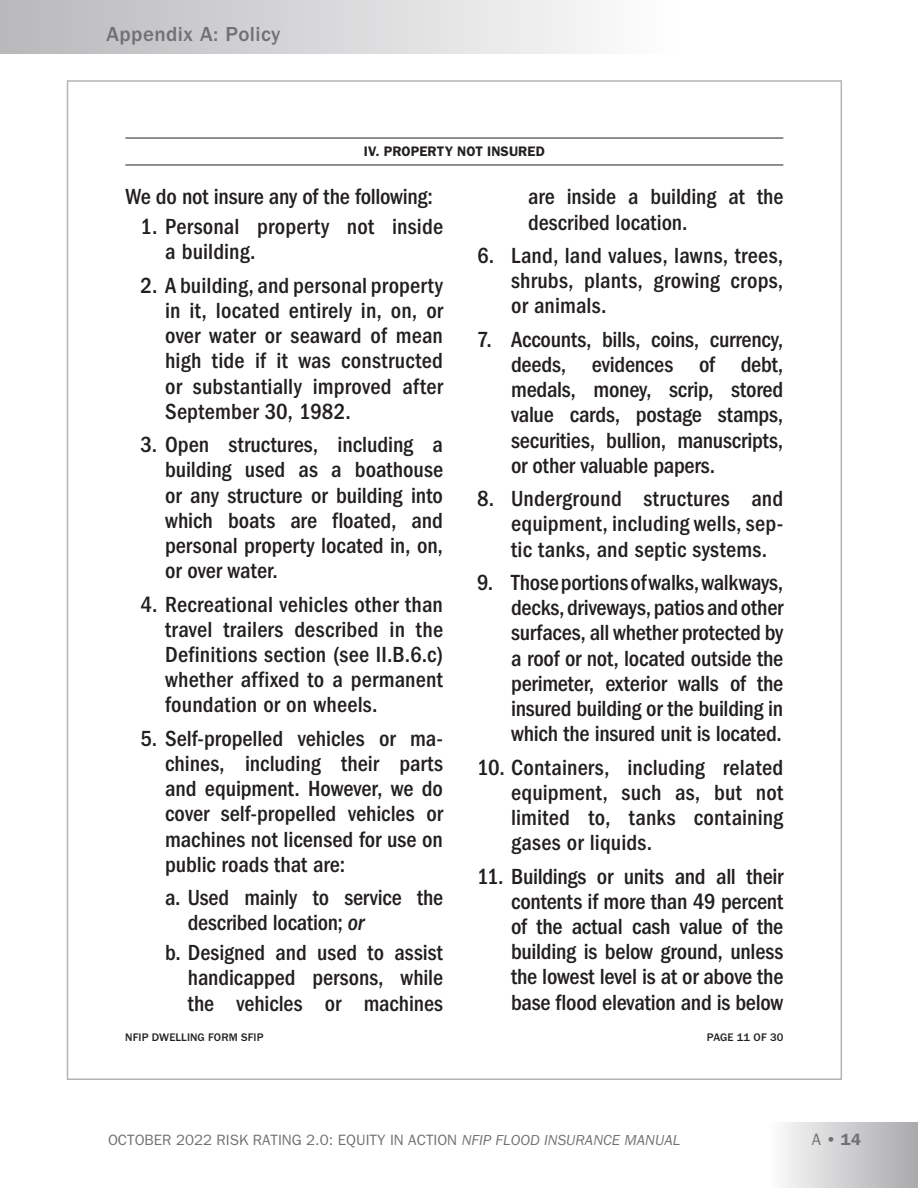
<style>
.page{position:relative;width:918px;height:1188px;background:#fff}
.page>*{position:absolute;margin:0;border:0;box-sizing:border-box;transform-origin:0 0}
.t1{font:500 condensed 22.65px/25.2px "ITC Franklin Gothic Std";color:#231f20;text-align:justify}
.t2{font:500 21px "ITC Franklin Gothic Std";letter-spacing:.02em;color:#717074}
.t3{font:600 16.5px "ITC Franklin Gothic Std";color:#717074}
.t4{font:15px "ITC Franklin Gothic Std";color:#717074}
.t5{font:600 13.8px "ITC Franklin Gothic Std";letter-spacing:.005em;color:#231f20}
.t6{font:500 11.4px "ITC Franklin Gothic Std";letter-spacing:.01em;color:#231f20}
.s1{font-style:italic}
.s2{font-weight:400}
</style>
<div class="page">
<div style="left:770px;top:1122px;width:148px;height:66px;background:linear-gradient(to right,#fbfbfc,#a9a9ac)"></div>
<div style="left:0;top:0;width:673px;height:54px;background:linear-gradient(to right,#b8b7ba,#fcfcfd)"></div>
<hr style="left:125px;top:165px;width:658px;height:1px;background:#231f20">
<hr style="left:125px;top:138px;width:658px;height:1px;background:#231f20">
<p class="t2" style="left:106px;top:23px;width:176px">Appendix A: Policy</p>
<h2 class="t5" style="left:364px;top:144px;width:183px">IV. PROPERTY NOT INSURED</h2>
<p class="t1" style="left:125px;top:184px;width:309px">We do not insure any of the following:</p>
<p class="t1" style="left:165px;top:214px;width:279px;text-indent:-25px">1. Personal property not inside a building.</p>
<p class="t1" style="left:165px;top:273px;width:279px;text-indent:-25px">2. A building, and personal property in it, located entirely in, on, or over water or seaward of mean high tide if it was constructed or substantially improved after September 30, 1982.</p>
<p class="t1" style="left:165px;top:432px;width:279px;text-indent:-25px">3. Open structures, including a building used as a boathouse or any structure or building into which boats are floated, and personal property located in, on, or over water.</p>
<p class="t1" style="left:165px;top:592px;width:279px;text-indent:-25px">4. Recreational vehicles other than travel trailers described in the Definitions section (see II.B.6.c) whether affixed to a permanent foundation or on wheels.</p>
<p class="t1" style="left:165px;top:726px;width:279px;text-indent:-25px">5. Self-propelled vehicles or ma&shy;chines, including their parts and equipment. However, we do cover self-propelled vehicles or machines not licensed for use on public roads that are:</p>
<p class="t1" style="left:188px;top:885px;width:257px;text-indent:-23px">a. Used mainly to service the described location; <span class="s1">or</span></p>
<p class="t1" style="left:188px;top:940px;width:257px;text-indent:-23px">b. Designed and used to assist handicapped persons, while the vehicles or machines</p>
<p class="t1" style="left:528px;top:184px;width:257px">are inside a building at the described location.</p>
<p class="t1" style="left:511px;top:243px;width:274px;text-indent:-34px">6. Land, land values, lawns, trees, shrubs, plants, growing crops, or animals.</p>
<p class="t1" style="left:511px;top:327px;width:274px;text-indent:-34px">7. Accounts, bills, coins, currency, deeds, evidences of debt, medals, money, scrip, stored value cards, postage stamps, securities, bullion, manuscripts, or other valuable papers.</p>
<p class="t1" style="left:511px;top:486px;width:274px;text-indent:-34px">8. Underground structures and equipment, including wells, sep&shy;tic tanks, and septic systems.</p>
<p class="t1" style="left:511px;top:570px;width:274px;text-indent:-34px">9. Those portions of walks, walkways, decks, driveways, patios and other surfaces, all whether protected by a roof or not, located outside the perimeter, exterior walls of the insured building or the building in which the insured unit is located.</p>
<p class="t1" style="left:511px;top:755px;width:274px;text-indent:-34px">10. Containers, including related equipment, such as, but not limited to, tanks containing gases or liquids.</p>
<p class="t1" style="left:511px;top:864px;width:274px;text-indent:-34px">11. Buildings or units and all their contents if more than 49 percent of the actual cash value of the building is below ground, unless the lowest level is at or above the base flood elevation and is below</p>
<p class="t6" style="left:125px;top:1031px;width:140px">NFIP DWELLING FORM SFIP</p>
<p class="t6" style="left:707px;top:1031px;width:78px">PAGE 11 OF 30</p>
<p class="t4" style="left:108px;top:1132px;width:574px">OCTOBER 2022 RISK RATING 2.0: EQUITY IN ACTION <span class="s1">NFIP FLOOD INSURANCE MANUAL</span></p>
<p class="t3" style="left:812px;top:1130px;width:51px"><span class="s2">A</span> • 14</p>
</div>
